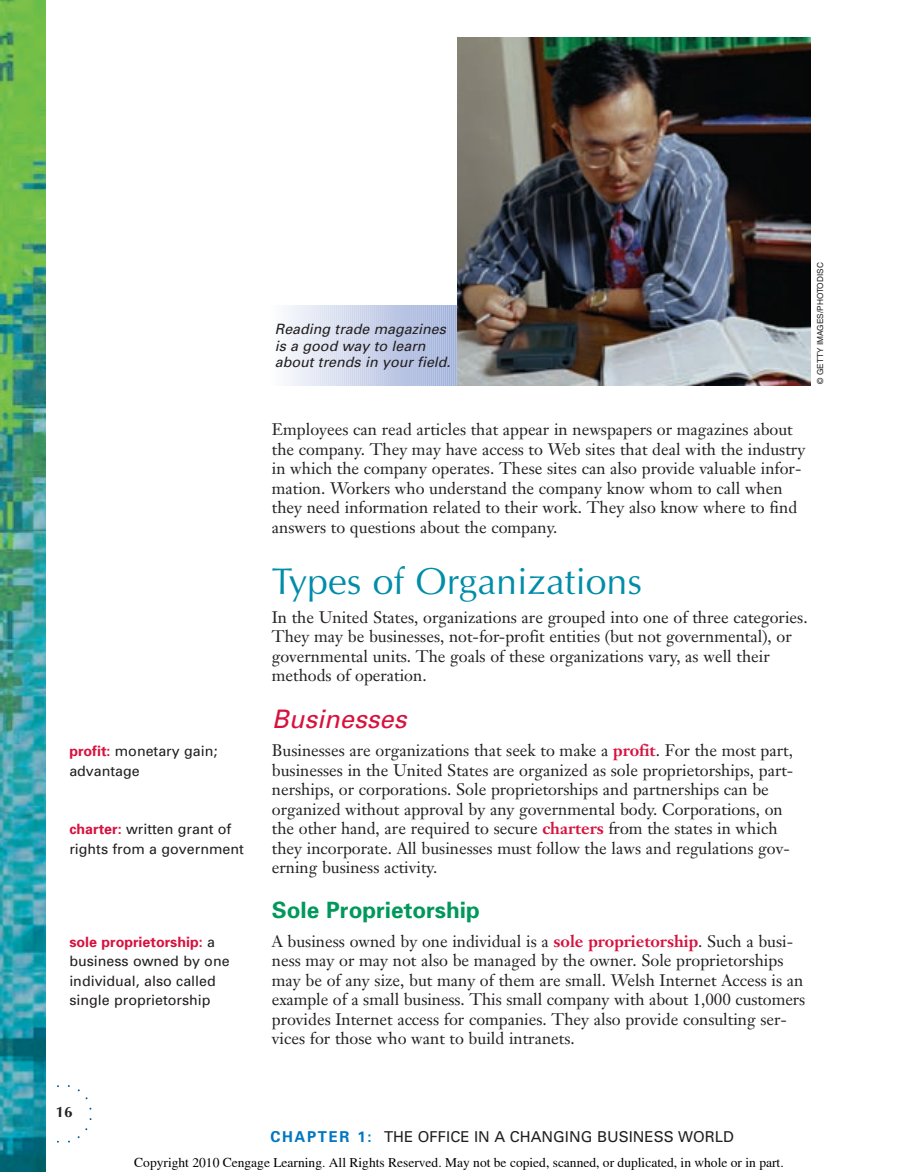
<style>
.page{position:relative;width:918px;height:1172px;background:#fff}
.page>*{position:absolute;margin:0;border:0;box-sizing:border-box;transform-origin:0 0}
.t1{font:37.5px "Optima";color:#008da8}
.t2{font:italic 25.5px "Univers";color:#d7123e}
.t3{font:700 22.5px "Univers";color:#00985b}
.t4{font:16.5px/19.5px "Janson Text";color:#231f20}
.t5{font:15px "Univers";color:#231f20}
.t6{font:700 15px "Optima";color:#231f20}
.t7{font:14.25px/19.5px "Univers";color:#231f20}
.t8{font:italic 14.25px/16.5px "Univers";color:#231f20}
.t9{font:13.5px "Times";color:#000}
.t10{font:8.25px "Helvetica";color:#231f20}
.s1{font-weight:700;color:#d7123e}
.s2{font-weight:700;color:#0077c0}
</style>
<div class="page">
<img style="left:0;top:0;width:45px;height:1172px">
<hr style="left:457px;top:306px;width:1px;height:79px;background:#9fb1da">
<hr style="left:455px;top:306px;width:1px;height:79px;background:#a0b1da">
<hr style="left:453px;top:306px;width:1px;height:79px;background:#a1b2db">
<hr style="left:451px;top:306px;width:1px;height:79px;background:#a2b3db">
<hr style="left:449px;top:306px;width:1px;height:79px;background:#a3b3db">
<hr style="left:447px;top:306px;width:1px;height:79px;background:#a3b4dc">
<hr style="left:445px;top:306px;width:1px;height:79px;background:#a4b5dc">
<hr style="left:443px;top:306px;width:1px;height:79px;background:#a5b5dc">
<hr style="left:441px;top:306px;width:1px;height:79px;background:#a6b6dd">
<hr style="left:439px;top:306px;width:1px;height:79px;background:#a7b7dd">
<hr style="left:437px;top:306px;width:1px;height:79px;background:#a8b7dd">
<hr style="left:435px;top:306px;width:1px;height:79px;background:#a9b8de">
<hr style="left:433px;top:306px;width:1px;height:79px;background:#aab9de">
<hr style="left:431px;top:306px;width:1px;height:79px;background:#aab9de">
<hr style="left:429px;top:306px;width:1px;height:79px;background:#acbbdf">
<hr style="left:427px;top:306px;width:1px;height:79px;background:#adbbdf">
<hr style="left:425px;top:306px;width:1px;height:79px;background:#aebcdf">
<hr style="left:423px;top:306px;width:1px;height:79px;background:#afbde0">
<hr style="left:421px;top:306px;width:1px;height:79px;background:#b0bde0">
<hr style="left:419px;top:306px;width:1px;height:79px;background:#b1bee0">
<hr style="left:417px;top:306px;width:1px;height:79px;background:#b2bfe1">
<hr style="left:415px;top:306px;width:1px;height:79px;background:#b3c0e1">
<hr style="left:412px;top:306px;width:2px;height:79px;background:#b3c0e1">
<hr style="left:410px;top:306px;width:2px;height:79px;background:#b4c1e2">
<hr style="left:408px;top:306px;width:2px;height:79px;background:#b5c1e2">
<hr style="left:406px;top:306px;width:2px;height:79px;background:#b6c2e2">
<hr style="left:404px;top:306px;width:2px;height:79px;background:#b7c3e3">
<hr style="left:402px;top:306px;width:2px;height:79px;background:#b8c4e3">
<hr style="left:400px;top:306px;width:2px;height:79px;background:#b9c5e3">
<hr style="left:398px;top:306px;width:2px;height:79px;background:#bac6e4">
<hr style="left:396px;top:306px;width:2px;height:79px;background:#bbc6e4">
<hr style="left:394px;top:306px;width:2px;height:79px;background:#bcc7e4">
<hr style="left:392px;top:306px;width:2px;height:79px;background:#bdc8e5">
<hr style="left:390px;top:306px;width:2px;height:79px;background:#bec8e5">
<hr style="left:388px;top:306px;width:2px;height:79px;background:#bfc9e6">
<hr style="left:386px;top:306px;width:2px;height:79px;background:#c0cae6">
<hr style="left:384px;top:306px;width:2px;height:79px;background:#c1cbe6">
<hr style="left:382px;top:306px;width:2px;height:79px;background:#c2cce7">
<hr style="left:380px;top:306px;width:1px;height:79px;background:#c3cde7">
<hr style="left:378px;top:306px;width:1px;height:79px;background:#c4cde8">
<hr style="left:376px;top:306px;width:1px;height:79px;background:#c5cee8">
<hr style="left:374px;top:306px;width:1px;height:79px;background:#c6cfe9">
<hr style="left:372px;top:306px;width:1px;height:79px;background:#c7d0e9">
<hr style="left:370px;top:306px;width:1px;height:79px;background:#c8d1e9">
<hr style="left:368px;top:306px;width:1px;height:79px;background:#c9d2ea">
<hr style="left:366px;top:306px;width:1px;height:79px;background:#cad2ea">
<hr style="left:364px;top:306px;width:1px;height:79px;background:#cbd3eb">
<hr style="left:362px;top:306px;width:1px;height:79px;background:#ccd4eb">
<hr style="left:360px;top:306px;width:1px;height:79px;background:#cdd5eb">
<hr style="left:358px;top:306px;width:1px;height:79px;background:#ced6ec">
<hr style="left:356px;top:306px;width:1px;height:79px;background:#cfd6ec">
<hr style="left:354px;top:306px;width:1px;height:79px;background:#d0d7ed">
<hr style="left:352px;top:306px;width:1px;height:79px;background:#d1d8ed">
<hr style="left:350px;top:306px;width:1px;height:79px;background:#d2d9ed">
<hr style="left:348px;top:306px;width:1px;height:79px;background:#d3daee">
<hr style="left:346px;top:306px;width:1px;height:79px;background:#d4dbee">
<hr style="left:344px;top:306px;width:1px;height:79px;background:#d5dcef">
<hr style="left:342px;top:306px;width:1px;height:79px;background:#d6ddef">
<hr style="left:340px;top:306px;width:1px;height:79px;background:#d7def0">
<hr style="left:338px;top:306px;width:1px;height:79px;background:#d8dff0">
<hr style="left:336px;top:306px;width:1px;height:79px;background:#d9dff0">
<hr style="left:334px;top:306px;width:1px;height:79px;background:#dae0f1">
<hr style="left:332px;top:306px;width:1px;height:79px;background:#dbe1f1">
<hr style="left:330px;top:306px;width:1px;height:79px;background:#dce2f2">
<hr style="left:328px;top:306px;width:1px;height:79px;background:#dde3f2">
<hr style="left:326px;top:306px;width:1px;height:79px;background:#dee4f2">
<hr style="left:324px;top:306px;width:1px;height:79px;background:#dfe5f3">
<hr style="left:322px;top:306px;width:1px;height:79px;background:#e0e6f3">
<hr style="left:320px;top:306px;width:1px;height:79px;background:#e1e6f3">
<hr style="left:318px;top:306px;width:1px;height:79px;background:#e3e8f4">
<hr style="left:316px;top:306px;width:1px;height:79px;background:#e4e9f5">
<hr style="left:314px;top:306px;width:1px;height:79px;background:#e5e9f5">
<hr style="left:312px;top:306px;width:1px;height:79px;background:#e6ebf6">
<hr style="left:310px;top:306px;width:1px;height:79px;background:#e8ecf6">
<hr style="left:308px;top:306px;width:1px;height:79px;background:#e9edf7">
<hr style="left:306px;top:306px;width:1px;height:79px;background:#eaedf7">
<hr style="left:304px;top:306px;width:1px;height:79px;background:#ebeff7">
<hr style="left:301px;top:306px;width:2px;height:79px;background:#eceff8">
<hr style="left:299px;top:306px;width:2px;height:79px;background:#edf0f8">
<hr style="left:297px;top:306px;width:2px;height:79px;background:#eef1f8">
<hr style="left:295px;top:306px;width:2px;height:79px;background:#eff2f9">
<hr style="left:293px;top:306px;width:2px;height:79px;background:#f0f3f9">
<hr style="left:291px;top:306px;width:2px;height:79px;background:#f1f4fa">
<hr style="left:289px;top:306px;width:2px;height:79px;background:#f3f5fa">
<hr style="left:287px;top:306px;width:2px;height:79px;background:#f4f6fa">
<hr style="left:285px;top:306px;width:2px;height:79px;background:#f5f7fb">
<hr style="left:283px;top:306px;width:2px;height:79px;background:#f6f7fb">
<hr style="left:281px;top:306px;width:2px;height:79px;background:#f7f9fc">
<hr style="left:279px;top:306px;width:2px;height:79px;background:#f9fafc">
<hr style="left:277px;top:306px;width:2px;height:79px;background:#fafafd">
<hr style="left:275px;top:306px;width:2px;height:79px;background:#fbfcfd">
<img style="left:458px;top:37px;width:352px;height:348px">
<p class="t7" style="left:69px;top:743px;width:150px"><span class="s1">profit:</span> monetary gain; advantage</p>
<p class="t7" style="left:69px;top:821px;width:176px"><span class="s1">charter:</span> written grant of rights from a government</p>
<p class="t7" style="left:69px;top:933px;width:162px"><span class="s1">sole proprietorship:</span> a business owned by one individual, also called single proprietorship</p>
<p class="t8" style="left:275px;top:322px;width:180px">Reading trade magazines is a good way to learn about trends in your field.</p>
<p class="t10" style="left:817px;top:384px;width:123px;rotate:-90deg">© GETTY IMAGES/PHOTODISC</p>
<p class="t4" style="left:272px;top:421px;width:535px">Employees can read articles that appear in newspapers or magazines about the company. They may have access to Web sites that deal with the industry in which the company operates. These sites can also provide valuable infor&shy;mation. Workers who understand the company know whom to call when they need information related to their work. They also know where to find answers to questions about the company.</p>
<p class="t1" style="left:272px;top:566px;width:372px">Types of Organizations</p>
<p class="t4" style="left:272px;top:609px;width:537px">In the United States, organizations are grouped into one of three categories.<br>They may be businesses, not-for-profit entities (but not governmental), or governmental units. The goals of these organizations vary, as well their methods of operation.</p>
<p class="t2" style="left:272px;top:709px;width:141px">Businesses</p>
<p class="t4" style="left:272px;top:742px;width:523px">Businesses are organizations that seek to make a <span class="s1">profit</span>. For the most part, businesses in the United States are organized as sole proprietorships, part&shy;nerships, or corporations. Sole proprietorships and partnerships can be organized without approval by any governmental body. Corporations, on the other hand, are required to secure <span class="s1">charters</span> from the states in which they incorporate. All businesses must follow the laws and regulations gov&shy;erning business activity.</p>
<p class="t3" style="left:272px;top:902px;width:210px">Sole Proprietorship</p>
<p class="t4" style="left:272px;top:933px;width:535px">A business owned by one individual is a <span class="s1">sole proprietorship</span>. Such a busi&shy;ness may or may not also be managed by the owner. Sole proprietorships may be of any size, but many of them are small. Welsh Internet Access is an example of a small business. This small company with about 1,000 customers provides Internet access for companies. They also provide consulting ser&shy;vices for those who want to build intranets.</p>
<p class="t6" style="left:56px;top:1106px;width:18px">16</p>
<p class="t5" style="left:270px;top:1131px;width:465px"><span class="s2">CHAPTER 1:</span> THE OFFICE IN A CHANGING BUSINESS WORLD</p>
<p class="t9" style="left:134px;top:1155px;width:651px">Copyright 2010 Cengage Learning. All Rights Reserved. May not be copied, scanned, or duplicated, in whole or in part.</p>
</div>
